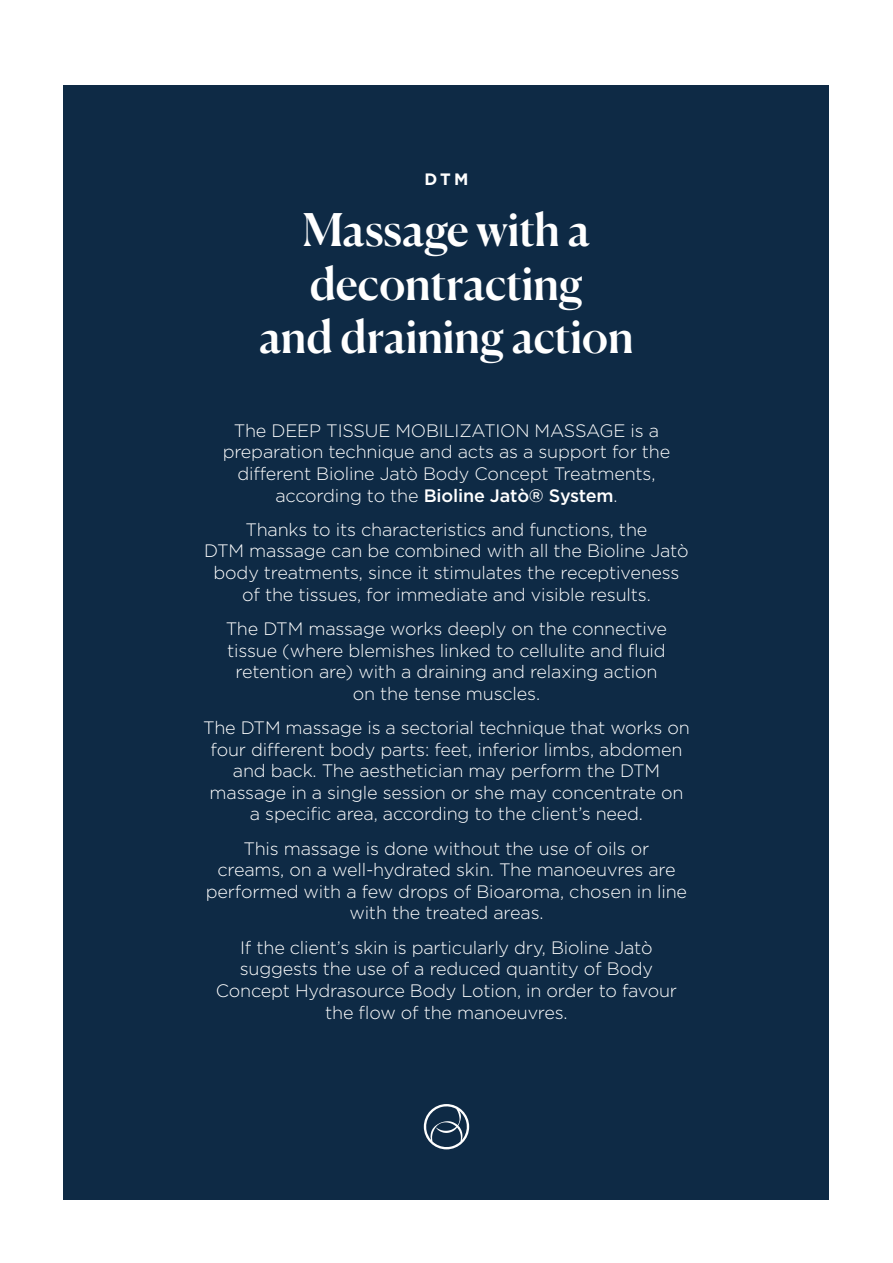
<style>
.page{position:relative;width:893px;height:1263px;background:#fff}
.page>*{position:absolute;margin:0;border:0;box-sizing:border-box;transform-origin:0 0}
.t1{font:500 45px "Canela";letter-spacing:-.005em;color:#fff}
.t2{font:300 18px/21.6px "Gotham";letter-spacing:-.01em;color:#fff;text-align:center}
.t3{font:700 16.5px "Gotham";color:#fff}
.s1{font-weight:500}
</style>
<div class="page">
<div style="left:64px;top:85px;width:765px;height:1114px;background:#0e2a45"></div>
<svg style="left:424px;top:1104px;width:45px;height:45px"></svg>
<p class="t3" style="left:425px;top:169px;width:45px">DTM</p>
<p class="t1" style="left:303px;top:195px;width:289px">Massage with a</p>
<p class="t1" style="left:310px;top:248px;width:275px">decontracting</p>
<p class="t1" style="left:259px;top:301px;width:376px">and draining action</p>
<p class="t2" style="left:223px;top:419px;width:449px">The DEEP TISSUE MOBILIZATION MASSAGE is a preparation technique and acts as a support for the different Bioline Jatò Body Concept Treatments, according to the <span class="s1">Bioline Jatò® System</span>.</p>
<p class="t2" style="left:204px;top:518px;width:486px">Thanks to its characteristics and functions, the<br>DTM massage can be combined with all the Bioline Jatò body treatments, since it stimulates the receptiveness of the tissues, for immediate and visible results.</p>
<p class="t2" style="left:226px;top:617px;width:443px">The DTM massage works deeply on the connective tissue (where blemishes linked to cellulite and fluid retention are) with a draining and relaxing action on the tense muscles.</p>
<p class="t2" style="left:203px;top:716px;width:488px">The DTM massage is a sectorial technique that works on four different body parts: feet, inferior limbs, abdomen and back. The aesthetician may perform the DTM massage in a single session or she may concentrate on a specific area, according to the client’s need.</p>
<p class="t2" style="left:206px;top:837px;width:483px">This massage is done without the use of oils or<br>creams, on a well-hydrated skin. The manoeuvres are performed with a few drops of Bioaroma, chosen in line with the treated areas.</p>
<p class="t2" style="left:216px;top:936px;width:463px">If the client’s skin is particularly dry, Bioline Jatò suggests the use of a reduced quantity of Body Concept Hydrasource Body Lotion, in order to favour the flow of the manoeuvres.</p>
</div>
